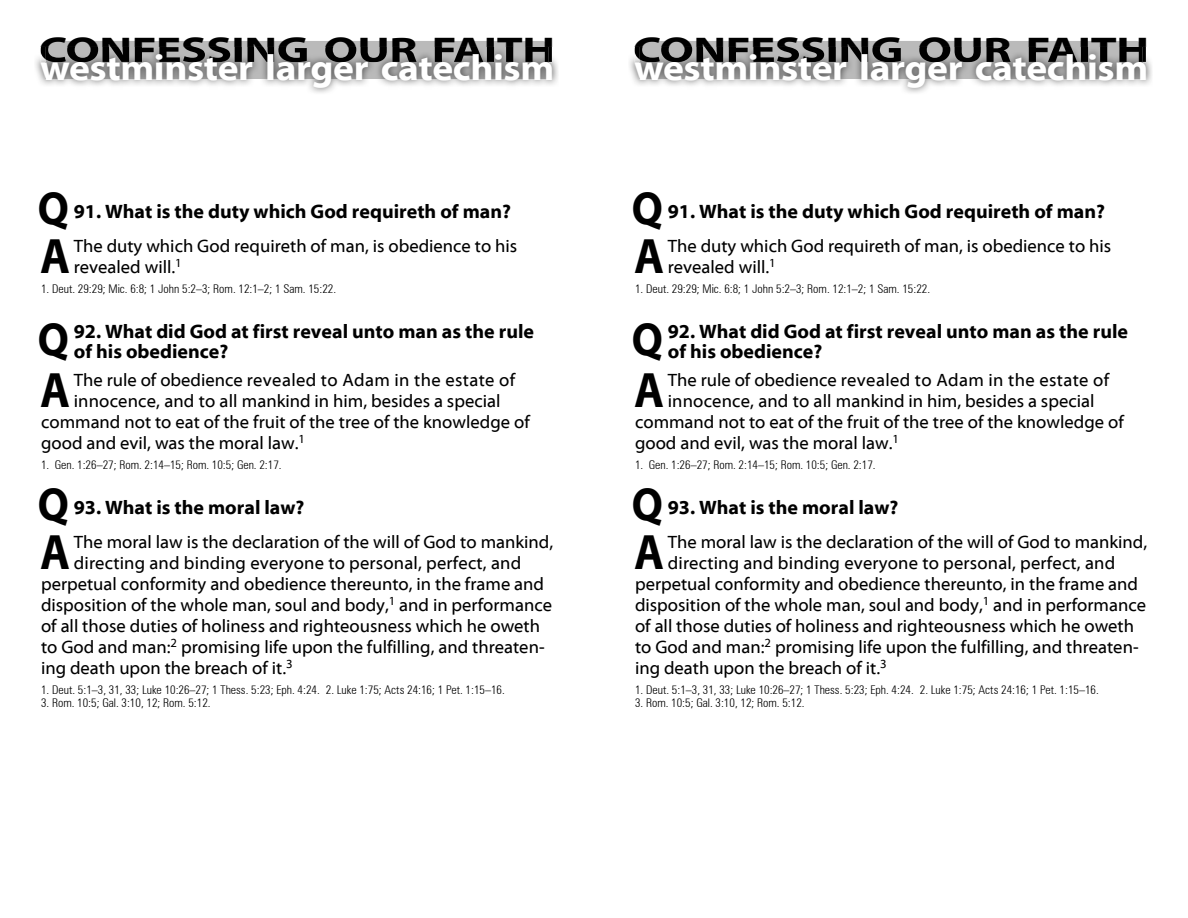
<style>
.page{position:relative;width:1188px;height:918px;background:#fff}
.page>*{position:absolute;margin:0;border:0;box-sizing:border-box;transform-origin:0 0}
.t1{font:700 50.1px "Myriad Web Pro";color:#000;scale:.88 1}
.t2{font:700 46.5px "Myriad Web Pro";color:#000;scale:.9 1}
.t3{font:700 36px "Myriad Web Pro";letter-spacing:-.01em;color:#fff;scale:1.07 1}
.t4{font:700 36px "Myriad Web Pro";letter-spacing:-.01em;color:#000;scale:1.28 1}
.t5{font:700 19.5px/19.5px "Myriad Web Pro";color:#000}
.t6{font:18px/21px "Myriad Web Pro";color:#000}
.t7{font:18px "Myriad Web Pro";letter-spacing:.02em;color:#000}
.t8{font:300 condensed 12px "Zurich BT";color:#000}
</style>
<div class="page">
<div style="left:46px;top:41px;width:503px;height:6px;background:#bababa"></div>
<img style="left:35px;top:48px;width:523px;height:45px">
<img style="left:46px;top:62px;width:503px;height:16px">
<img style="left:387px;top:47px;width:165px;height:15px">
<img style="left:46px;top:47px;width:341px;height:15px">
<div style="left:640px;top:41px;width:503px;height:6px;background:#bababa"></div>
<img style="left:629px;top:48px;width:523px;height:45px">
<img style="left:640px;top:62px;width:503px;height:16px">
<img style="left:981px;top:47px;width:165px;height:15px">
<img style="left:640px;top:47px;width:341px;height:15px">
<h3 class="t4" style="left:39px;top:30px;width:405px">CONFESSING OUR FAITH</h3>
<h3 class="t3" style="left:40px;top:48px;width:482px">westminster larger catechism</h3>
<h2 class="t2" style="left:38px;top:183px;width:36px">Q</h2>
<p class="t5" style="left:74px;top:202px;width:439px">91. What is the duty which God requireth of man?</p>
<h1 class="t1" style="left:40px;top:229px;width:36px">A</h1>
<p class="t6" style="left:74px;top:236px;width:445px">The duty which God requireth of man, is obedience to his revealed will.<sup>1</sup></p>
<p class="t8" style="left:41px;top:282px;width:297px">1. Deut. 29:29; Mic. 6:8; 1 John 5:2–3; Rom. 12:1–2; 1 Sam. 15:22.</p>
<h2 class="t2" style="left:38px;top:314px;width:36px">Q</h2>
<p class="t5" style="left:74px;top:322px;width:462px">92. What did God at first reveal unto man as the rule of his obedience?</p>
<h1 class="t1" style="left:40px;top:362px;width:36px">A</h1>
<p class="t7" style="left:74px;top:370px;width:443px">The rule of obedience revealed to Adam in the estate of</p>
<p class="t6" style="left:74px;top:390px;width:428px">innocence, and to all mankind in him, besides a special</p>
<p class="t6" style="left:41px;top:411px;width:490px">command not to eat of the fruit of the tree of the knowledge of</p>
<p class="t6" style="left:41px;top:432px;width:266px">good and evil, was the moral law.<sup>1</sup></p>
<p class="t8" style="left:41px;top:457px;width:242px">1. Gen. 1:26–27; Rom. 2:14–15; Rom. 10:5; Gen. 2:17.</p>
<h2 class="t2" style="left:38px;top:479px;width:36px">Q</h2>
<p class="t5" style="left:74px;top:498px;width:232px">93. What is the moral law?</p>
<h1 class="t1" style="left:40px;top:524px;width:36px">A</h1>
<p class="t6" style="left:74px;top:531px;width:481px">The moral law is the declaration of the will of God to mankind,</p>
<p class="t6" style="left:74px;top:552px;width:449px">directing and binding everyone to personal, perfect, and</p>
<p class="t6" style="left:41px;top:573px;width:505px">perpetual conformity and obedience thereunto, in the frame and</p>
<p class="t6" style="left:41px;top:594px;width:513px">disposition of the whole man, soul and body,<sup>1</sup> and in performance</p>
<p class="t6" style="left:41px;top:615px;width:501px">of all those duties of holiness and righteousness which he oweth</p>
<p class="t6" style="left:41px;top:636px;width:505px">to God and man:<sup>2</sup> promising life upon the fulfilling, and threaten-</p>
<p class="t6" style="left:41px;top:657px;width:253px">ing death upon the breach of it.<sup>3</sup></p>
<p class="t8" style="left:41px;top:682px;width:465px">1. Deut. 5:1–3, 31, 33; Luke 10:26–27; 1 Thess. 5:23; Eph. 4:24. 2. Luke 1:75; Acts 24:16; 1 Pet. 1:15–16.</p>
<p class="t8" style="left:41px;top:696px;width:171px">3. Rom. 10:5; Gal. 3:10, 12; Rom. 5:12.</p>
<h3 class="t4" style="left:633px;top:30px;width:405px">CONFESSING OUR FAITH</h3>
<h3 class="t3" style="left:634px;top:48px;width:482px">westminster larger catechism</h3>
<h2 class="t2" style="left:632px;top:183px;width:36px">Q</h2>
<p class="t5" style="left:668px;top:202px;width:439px">91. What is the duty which God requireth of man?</p>
<h1 class="t1" style="left:634px;top:229px;width:36px">A</h1>
<p class="t6" style="left:668px;top:236px;width:445px">The duty which God requireth of man, is obedience to his revealed will.<sup>1</sup></p>
<p class="t8" style="left:635px;top:282px;width:297px">1. Deut. 29:29; Mic. 6:8; 1 John 5:2–3; Rom. 12:1–2; 1 Sam. 15:22.</p>
<h2 class="t2" style="left:632px;top:314px;width:36px">Q</h2>
<p class="t5" style="left:668px;top:322px;width:462px">92. What did God at first reveal unto man as the rule of his obedience?</p>
<h1 class="t1" style="left:634px;top:362px;width:36px">A</h1>
<p class="t7" style="left:668px;top:370px;width:443px">The rule of obedience revealed to Adam in the estate of</p>
<p class="t6" style="left:668px;top:390px;width:428px">innocence, and to all mankind in him, besides a special</p>
<p class="t6" style="left:635px;top:411px;width:490px">command not to eat of the fruit of the tree of the knowledge of</p>
<p class="t6" style="left:635px;top:432px;width:266px">good and evil, was the moral law.<sup>1</sup></p>
<p class="t8" style="left:635px;top:457px;width:242px">1. Gen. 1:26–27; Rom. 2:14–15; Rom. 10:5; Gen. 2:17.</p>
<h2 class="t2" style="left:632px;top:479px;width:36px">Q</h2>
<p class="t5" style="left:668px;top:498px;width:232px">93. What is the moral law?</p>
<h1 class="t1" style="left:634px;top:524px;width:36px">A</h1>
<p class="t6" style="left:668px;top:531px;width:481px">The moral law is the declaration of the will of God to mankind,</p>
<p class="t6" style="left:668px;top:552px;width:449px">directing and binding everyone to personal, perfect, and</p>
<p class="t6" style="left:635px;top:573px;width:505px">perpetual conformity and obedience thereunto, in the frame and</p>
<p class="t6" style="left:635px;top:594px;width:513px">disposition of the whole man, soul and body,<sup>1</sup> and in performance</p>
<p class="t6" style="left:635px;top:615px;width:501px">of all those duties of holiness and righteousness which he oweth</p>
<p class="t6" style="left:635px;top:636px;width:505px">to God and man:<sup>2</sup> promising life upon the fulfilling, and threaten-</p>
<p class="t6" style="left:635px;top:657px;width:253px">ing death upon the breach of it.<sup>3</sup></p>
<p class="t8" style="left:635px;top:682px;width:465px">1. Deut. 5:1–3, 31, 33; Luke 10:26–27; 1 Thess. 5:23; Eph. 4:24. 2. Luke 1:75; Acts 24:16; 1 Pet. 1:15–16.</p>
<p class="t8" style="left:635px;top:696px;width:171px">3. Rom. 10:5; Gal. 3:10, 12; Rom. 5:12.</p>
</div>
